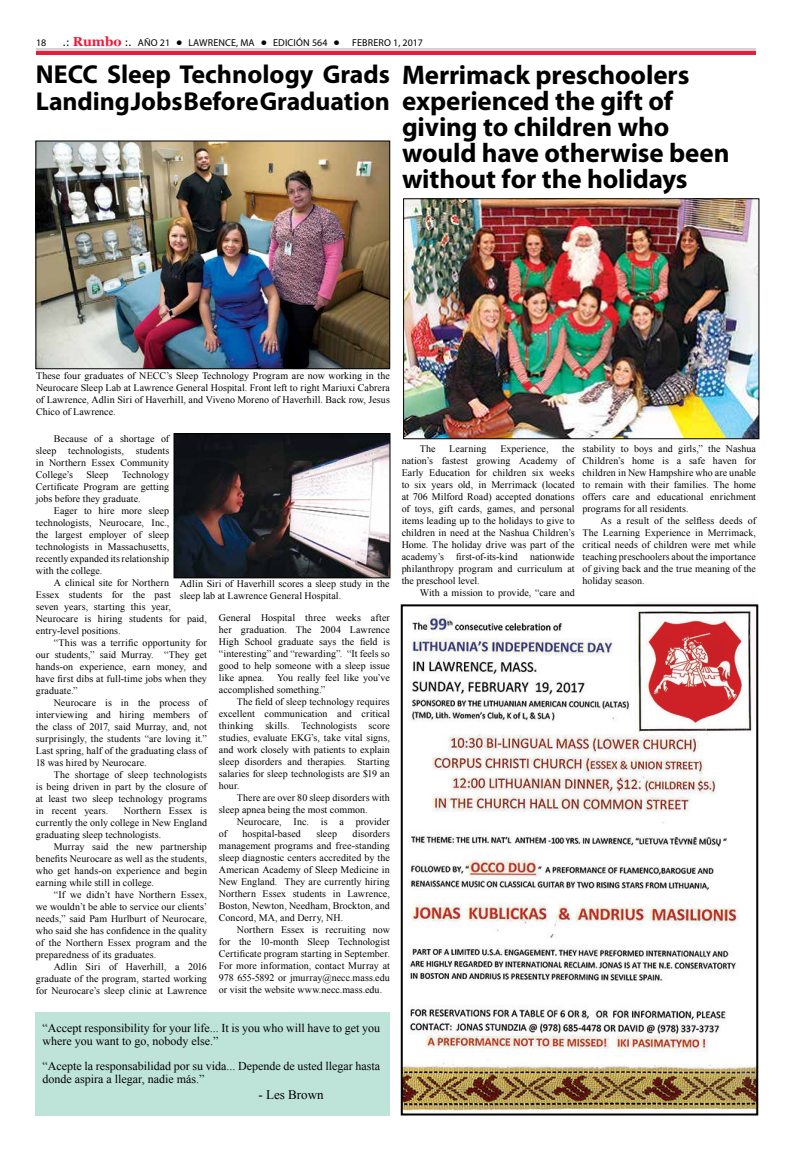
<style>
.page{position:relative;width:792px;height:1152px;background:#fff}
.page>*{position:absolute;margin:0;border:0;box-sizing:border-box;transform-origin:0 0}
.t1{font:700 27px/26px "Myriad Pro";letter-spacing:-.005em;color:#000}
.t2{font:700 26px/27px "Myriad Pro";letter-spacing:-.005em;color:#000}
.t3{font:13px "Times New Roman";color:#000}
.t4{font:12px/13px "Times New Roman";color:#000}
.t5{font:10px/12px "Times New Roman";letter-spacing:.005em;color:#000;text-align:justify}
.t6{font:10px "Myriad Pro";letter-spacing:.02em;color:#000}
.s1{font-family:"Tahoma"}
.s2{font-family:"Georgia";font-weight:700;font-size:13px;color:#ed1a3b}
.s3{font-family:"Tahoma";font-weight:700}
.s4{font-size:27px}
</style>
<div class="page">
<div style="left:36px;top:50px;width:720px;height:5px;background:#ed1a3b"></div>
<hr style="left:36px;top:48px;width:720px;height:2px;background:#d1d3d4">
<div style="left:36px;top:1013px;width:354px;height:103px;background:#bee3d8"></div>
<img style="left:176px;top:435px;width:212px;height:141px">
<div style="left:174px;top:433px;width:216px;height:145px;border:1px solid #000"></div>
<img style="left:38px;top:143px;width:350px;height:224px">
<div style="left:36px;top:141px;width:354px;height:228px;border:1px solid #000"></div>
<img style="left:405px;top:201px;width:352px;height:236px">
<div style="left:403px;top:199px;width:356px;height:240px;border:1px solid #000"></div>
<img style="left:404px;top:602px;width:352px;height:511px">
<img style="left:635px;top:608px;width:117px;height:124px">
<div style="left:401px;top:604px;width:357px;height:512px;border:2px solid #000"></div>
<p class="t6" style="left:36px;top:36px;width:12px">18</p>
<p class="t6" style="left:63px;top:36px;width:362px"><span class="s1">.:</span> <span class="s2">Rumbo</span> <span class="s1">:.</span> AÑO 21 <span class="s3">•</span> LAWRENCE, MA <span class="s3">•</span> EDICIÓN 564 <span class="s3">•</span> FEBRERO 1, 2017</p>
<h2 class="t2" style="left:36px;top:60px;width:655px">NECC Sleep Technology Grads <span class="s4">Merrimack preschoolers<br></span>Landing Jobs Before Graduation <span class="s4">experienced the gift of</span></h2>
<h1 class="t1" style="left:402px;top:113px;width:329px">giving to children who would have otherwise been without for the holidays</h1>
<p class="t5" style="left:36px;top:369px;width:356px">These four graduates of NECC’s Sleep Technology Program are now working in the Neurocare Sleep Lab at Lawrence General Hospital. Front left to right Mariuxi Cabrera of Lawrence, Adlin Siri of Haverhill, and Viveno Moreno of Haverhill. Back row, Jesus Chico of Lawrence.</p>
<p class="t5" style="left:36px;top:432px;width:135px;text-indent:18px">Because of a shortage of sleep technologists, students in Northern Essex Community College’s</p>
<p class="t5" style="left:36px;top:468px;width:135px;text-indent:86px">Technology Certificate Program are getting jobs before they graduate.</p>
<p class="t5" style="left:36px;top:504px;width:135px;text-indent:18px">Eager to hire more sleep technologists, Neurocare, Inc., the largest employer of sleep technologists in Massachusetts, recently expanded its relationship with the college.</p>
<p class="t5" style="left:36px;top:576px;width:173px;text-align:left;text-indent:18px">A clinical site for Northern<br>Essex students for the past<br>seven years, starting this year,<br>Neurocare is hiring students for paid, entry-level positions.</p>
<p class="t5" style="left:36px;top:636px;width:173px;text-indent:18px">“This was a terrific opportunity for our students,” said Murray. “They get hands-on experience, earn money, and have first dibs at full-time jobs when they graduate.”</p>
<p class="t5" style="left:36px;top:696px;width:173px;text-indent:18px">Neurocare is in the process of interviewing and hiring members of the class of 2017, said Murray, and, not surprisingly, the students “are loving it.” Last spring, half of the graduating class of 18 was hired by Neurocare.</p>
<p class="t5" style="left:36px;top:768px;width:173px;text-indent:18px">The shortage of sleep technologists is being driven in part by the closure of at least two sleep technology programs in recent years.</p>
<p class="t5" style="left:86px;top:468px;width:24px">Sleep</p>
<p class="t5" style="left:180px;top:578px;width:211px">Adlin Siri of Haverhill scores a sleep study in the sleep lab at Lawrence General Hospital.</p>
<p class="t5" style="left:219px;top:612px;width:173px">General Hospital three weeks after her graduation. The 2004 Lawrence High School graduate says the field is “interesting” and “rewarding”. “It feels so good to help someone with a sleep issue like apnea.</p>
<p class="t5" style="left:219px;top:672px;width:172px;text-indent:58px">You really feel like you’ve accomplished something.”</p>
<p class="t5" style="left:219px;top:696px;width:173px;text-indent:18px">The field of sleep technology requires excellent communication and critical thinking skills. Technologists score studies, evaluate EKG’s, take vital signs, and work closely with patients to explain sleep disorders and therapies. Starting salaries for sleep technologists are $19 an hour.</p>
<p class="t5" style="left:219px;top:792px;width:172px;text-indent:18px">There are over 80 sleep disorders with sleep apnea being the most common.</p>
<p class="t5" style="left:237px;top:816px;width:155px">Neurocare, Inc. is a provider</p>
<p class="t5" style="left:219px;top:828px;width:10px">of</p>
<p class="t5" style="left:243px;top:828px;width:60px">hospital-based</p>
<p class="t5" style="left:316px;top:828px;width:22px">sleep</p>
<p class="t5" style="left:36px;top:804px;width:173px;text-indent:88px">Northern Essex is currently the only college in New England graduating sleep technologists.</p>
<p class="t5" style="left:36px;top:840px;width:173px;text-indent:18px">Murray said the new partnership benefits Neurocare as well as the students, who get hands-on experience and begin earning while still in college.</p>
<p class="t5" style="left:36px;top:888px;width:173px;text-indent:18px">“If we didn’t have Northern Essex, we wouldn’t be able to service our clients’ needs,” said Pam Hurlburt of Neurocare, who said she has confidence in the quality of the Northern Essex program and the preparedness of its graduates.</p>
<p class="t5" style="left:36px;top:960px;width:173px;text-indent:18px">Adlin Siri of Haverhill, a 2016 graduate of the program, started working for Neurocare’s sleep clinic at Lawrence</p>
<p class="t5" style="left:219px;top:828px;width:173px;text-indent:134px">disorders management programs and free-standing sleep diagnostic centers accredited by the American Academy of Sleep Medicine in New England. They are currently hiring Northern Essex students in Lawrence, Boston, Newton, Needham, Brockton, and Concord, MA, and Derry, NH.</p>
<p class="t5" style="left:219px;top:924px;width:173px;text-indent:18px">Northern Essex is recruiting now for the 10-month Sleep Technologist Certificate program starting in September.<br>For more information, contact Murray at 978 655-5892 or jmurray@necc.mass.edu or visit the website www.necc.mass.edu.</p>
<p class="t4" style="left:43px;top:1022px;width:339px">“Accept responsibility for your life... It is you who will have to get you where you want to go, nobody else.”</p>
<p class="t4" style="left:43px;top:1060px;width:339px">“Acepte la responsabilidad por su vida... Depende de usted llegar hasta donde aspira a llegar, nadie más.”</p>
<h3 class="t3" style="left:259px;top:1086px;width:66px">- Les Brown</h3>
<p class="t5" style="left:583px;top:442px;width:175px">stability to boys and girls,” the Nashua Children’s home is a safe haven for children in New Hampshire who are unable to remain with their families. The home offers care and educational enrichment programs for all residents.</p>
<p class="t5" style="left:583px;top:514px;width:175px;text-indent:18px">As a result of the selfless deeds of The Learning Experience in Merrimack, critical needs of children were met while teaching preschoolers about the importance of giving back and the true meaning of the holiday season.</p>
<p class="t5" style="left:402px;top:442px;width:175px;text-indent:161px">the nation’s fastest growing Academy of Early Education for children six weeks to six years old, in Merrimack (located at 706 Milford Road) accepted donations of toys, gift cards, games, and personal items leading up to the holidays to give to children in need at the Nashua Children’s Home. The holiday drive was part of the academy’s first-of-its-kind nationwide philanthropy program and curriculum at the preschool level.</p>
<p class="t5" style="left:420px;top:586px;width:156px">With a mission to provide, “care and</p>
<p class="t5" style="left:420px;top:442px;width:17px">The</p>
<p class="t5" style="left:449px;top:442px;width:39px">Learning</p>
<p class="t5" style="left:500px;top:442px;width:50px">Experience,</p>
</div>
